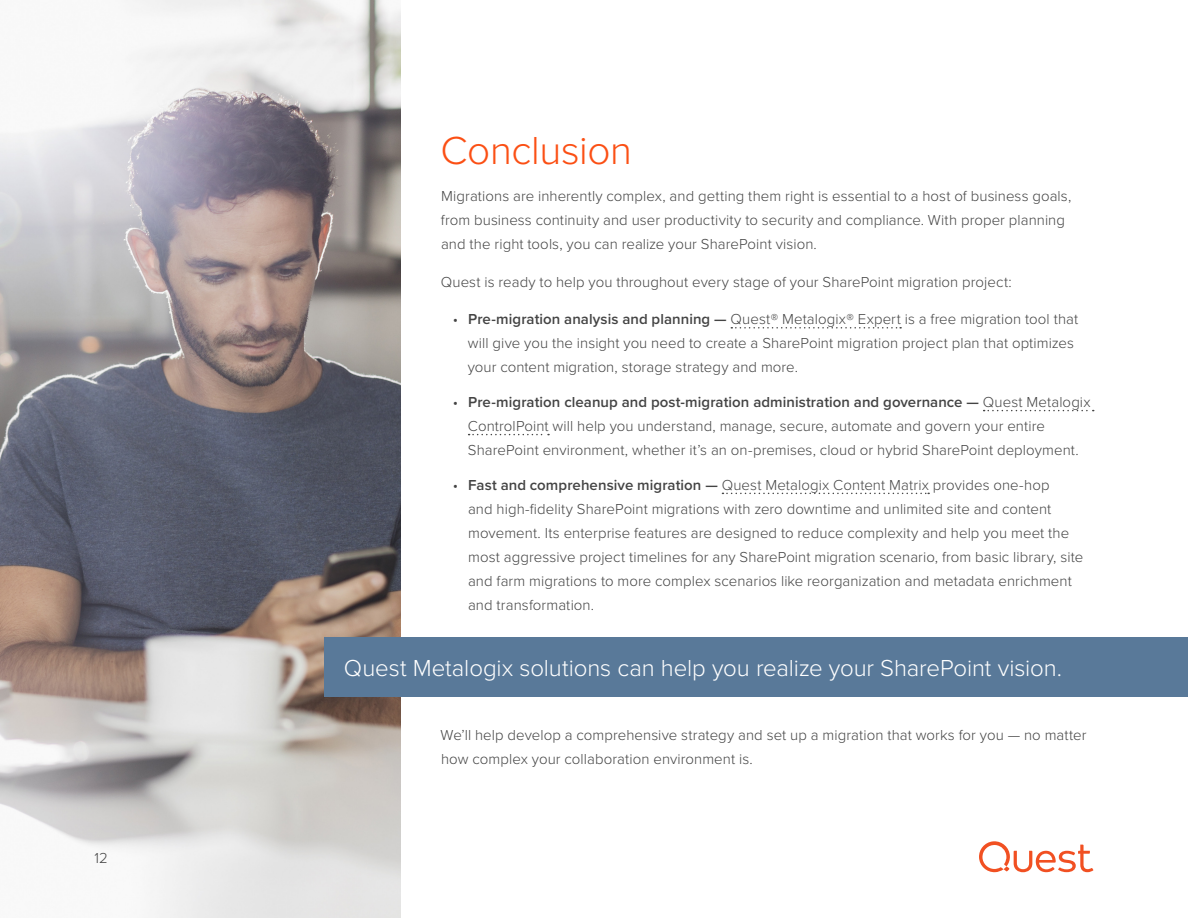
<style>
.page{position:relative;width:1188px;height:918px;background:#fff}
.page>*{position:absolute;margin:0;border:0;box-sizing:border-box;transform-origin:0 0}
.Body{font:300 40.5px "Proxima Nova";letter-spacing:-.01em;color:#fb4f14}
.Callout_Box_Medium{font:300 24px "Proxima Nova";letter-spacing:-.005em;color:#fff}
.Body-2{font:300 15px/24px "Proxima Nova";letter-spacing:.005em;color:#444}
.s1{font-weight:600}
</style>
<div class="page">
<img style="left:0;top:0;width:400px;height:918px">
<svg style="left:979px;top:841px;width:114px;height:31px"></svg>
<svg style="left:731px;top:327px;width:170px;height:2px"></svg>
<svg style="left:984px;top:410px;width:110px;height:1px"></svg>
<svg style="left:469px;top:434px;width:80px;height:1px"></svg>
<svg style="left:722px;top:493px;width:207px;height:1px"></svg>
<div style="left:324px;top:637px;width:864px;height:59px;background:#597999"></div>
<p class="Body-2" style="left:94px;top:845px;width:15px">12</p>
<p class="Body" style="left:440px;top:120px;width:193px">Conclusion</p>
<p class="Body-2" style="left:441px;top:183px;width:632px">Migrations are inherently complex, and getting them right is essential to a host of business goals, from business continuity and user productivity to security and compliance. With proper planning and the right tools, you can realize your SharePoint vision.</p>
<p class="Body-2" style="left:441px;top:269px;width:573px">Quest is ready to help you throughout every stage of your SharePoint migration project:</p>
<p class="Body-2" style="left:468px;top:306px;width:612px;text-indent:-15px">• <span class="s1">Pre-migration analysis and planning —</span> Quest® Metalogix® Expert is a free migration tool that will give you the insight you need to create a SharePoint migration project plan that optimizes your content migration, storage strategy and more.</p>
<p class="Body-2" style="left:468px;top:389px;width:624px;text-indent:-15px">• <span class="s1">Pre-migration cleanup and post-migration administration and governance —</span> Quest Metalogix<br>ControlPoint will help you understand, manage, secure, automate and govern your entire<br>SharePoint environment, whether it’s an on-premises, cloud or hybrid SharePoint deployment.</p>
<p class="Body-2" style="left:468px;top:472px;width:617px;text-indent:-15px">• <span class="s1">Fast and comprehensive migration —</span> Quest Metalogix Content Matrix provides one-hop<br>and high-fidelity SharePoint migrations with zero downtime and unlimited site and content movement. Its enterprise features are designed to reduce complexity and help you meet the most aggressive project timelines for any SharePoint migration scenario, from basic library, site and farm migrations to more complex scenarios like reorganization and metadata enrichment and transformation.</p>
<p class="Callout_Box_Medium" style="left:344px;top:650px;width:720px">Quest Metalogix solutions can help you realize your SharePoint vision.</p>
<p class="Body-2" style="left:441px;top:723px;width:647px">We’ll help develop a comprehensive strategy and set up a migration that works for you — no matter how complex your collaboration environment is.</p>
</div>
